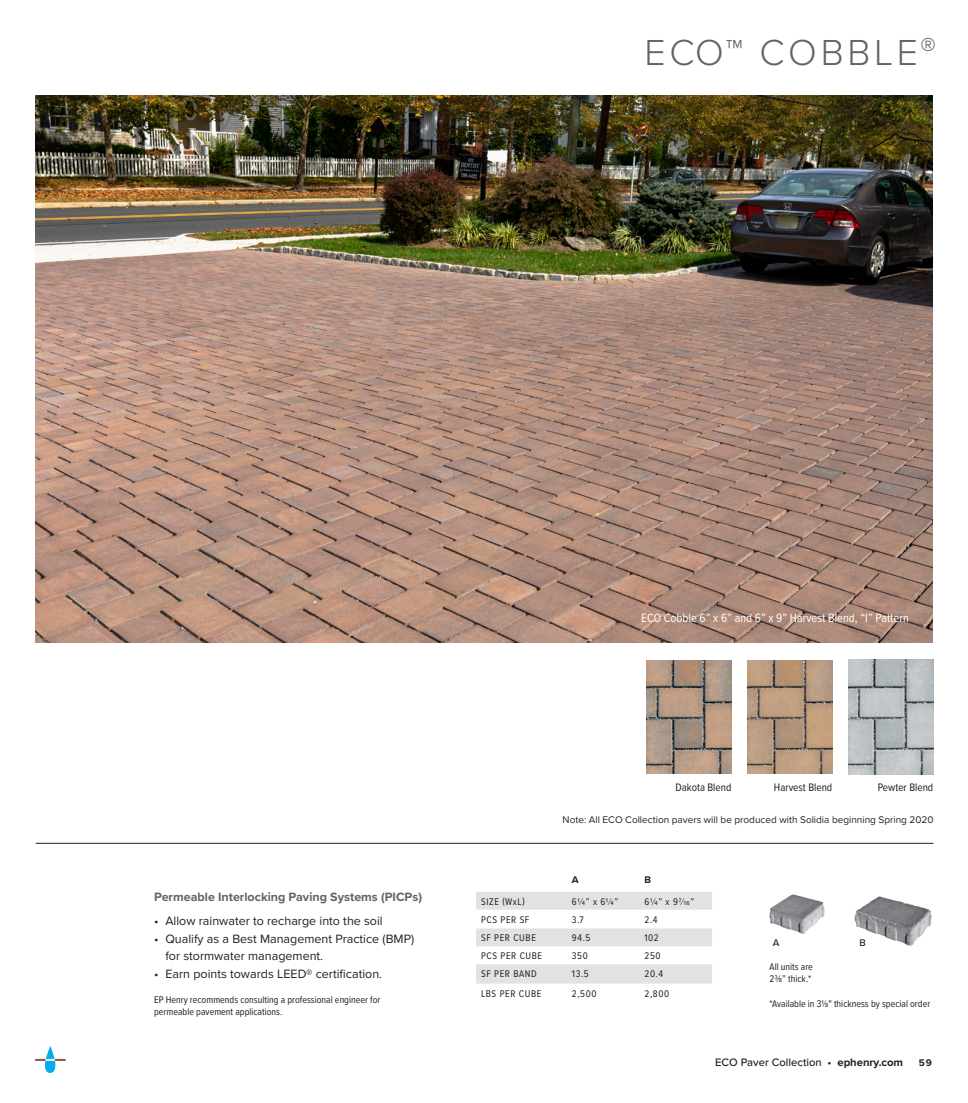
<style>
.page{position:relative;width:968px;height:1103px;background:#fff}
.page>*{position:absolute;margin:0;border:0;box-sizing:border-box;transform-origin:0 0}
.Heading{font:300 37.5px "Proxima Nova";letter-spacing:.1em;color:#636366}
.t1{font:12.5px/17.5px "Proxima Nova";color:#231f20}
.t2{font:12.5px "Proxima Nova Cond";color:#fff}
.small_list_w__bullet{font:700 12.5px "Proxima Nova";color:#636366}
.Paver_Color{font:11.25px "Proxima Nova Cond";color:#231f20}
.t3{font:500 11.25px "Proxima Nova";color:#231f20}
.unit_size_note{font:10px/12px "Proxima Nova Cond";color:#231f20}
.Cube_Info{font:10px "Proxima Nova Cond";letter-spacing:.06em;color:#231f20}
.NOTES_Heading{font:10px "Proxima Nova";color:#231f20}
.Cube_Headings{font:700 10px "Proxima Nova";color:#231f20}
.Cube_Headings-2{font:500 10px "Proxima Nova";color:#231f20}
.s1{font-weight:700}
</style>
<div class="page">
<img style="left:646px;top:660px;width:85px;height:113px">
<svg style="left:476px;top:892px;width:236px;height:91px"></svg>
<img style="left:747px;top:660px;width:85px;height:114px">
<img style="left:848px;top:660px;width:85px;height:114px">
<img style="left:769px;top:894px;width:56px;height:40px">
<img style="left:854px;top:896px;width:78px;height:50px">
<hr style="left:36px;top:843px;width:897px;height:1px;background:#231f20">
<svg style="left:35px;top:1046px;width:31px;height:26px"></svg>
<img style="left:35px;top:96px;width:897px;height:546px">
<p class="Heading" style="left:644px;top:31px;width:293px">ECO™ COBBLE<sup>®</sup></p>
<p class="t2" style="left:641px;top:608px;width:269px">ECO Cobble 6” x 6” and 6” x 9” Harvest Blend, “I” Pattern</p>
<p class="small_list_w__bullet" style="left:154px;top:888px;width:269px">Permeable Interlocking Paving Systems (PICPs)</p>
<p class="t1" style="left:154px;top:911px;width:230px">• Allow rainwater to recharge into the soil</p>
<p class="t1" style="left:165px;top:929px;width:250px;text-indent:-11px">• Qualify as a Best Management Practice (BMP) for stormwater management.</p>
<p class="t1" style="left:154px;top:964px;width:229px">• Earn points towards LEED® certification.</p>
<p class="unit_size_note" style="left:154px;top:992px;width:228px">EP Henry recommends consulting a professional engineer for permeable pavement applications.</p>
<p class="Paver_Color" style="left:675px;top:778px;width:57px">Dakota Blend</p>
<p class="Paver_Color" style="left:774px;top:778px;width:60px">Harvest Blend</p>
<p class="Paver_Color" style="left:877px;top:778px;width:57px">Pewter Blend</p>
<p class="NOTES_Heading" style="left:562px;top:811px;width:372px">Note: All ECO Collection pavers will be produced with Solidia beginning Spring 2020</p>
<p class="Cube_Headings" style="left:572px;top:872px;width:8px">A</p>
<p class="Cube_Headings" style="left:644px;top:872px;width:8px">B</p>
<p class="Cube_Info" style="left:481px;top:894px;width:45px">SIZE (WxL)</p>
<p class="Cube_Info" style="left:572px;top:894px;width:48px">61/4” x 61/4”</p>
<p class="Cube_Info" style="left:644px;top:894px;width:51px">61/4” x 97/16”</p>
<p class="Cube_Info" style="left:481px;top:911px;width:50px">PCS PER SF</p>
<p class="Cube_Info" style="left:572px;top:911px;width:13px">3.7</p>
<p class="Cube_Info" style="left:644px;top:911px;width:14px">2.4</p>
<p class="Cube_Info" style="left:481px;top:930px;width:56px">SF PER CUBE</p>
<p class="Cube_Info" style="left:572px;top:930px;width:20px">94.5</p>
<p class="Cube_Info" style="left:644px;top:930px;width:16px">102</p>
<p class="Cube_Info" style="left:481px;top:948px;width:63px">PCS PER CUBE</p>
<p class="Cube_Info" style="left:572px;top:948px;width:17px">350</p>
<p class="Cube_Info" style="left:644px;top:948px;width:18px">250</p>
<p class="Cube_Info" style="left:481px;top:966px;width:57px">SF PER BAND</p>
<p class="Cube_Info" style="left:572px;top:966px;width:18px">13.5</p>
<p class="Cube_Info" style="left:644px;top:966px;width:20px">20.4</p>
<p class="Cube_Info" style="left:481px;top:985px;width:62px">LBS PER CUBE</p>
<p class="Cube_Info" style="left:572px;top:985px;width:26px">2,500</p>
<p class="Cube_Info" style="left:644px;top:985px;width:26px">2,800</p>
<p class="Cube_Headings-2" style="left:772px;top:936px;width:8px">A</p>
<p class="Cube_Headings-2" style="left:859px;top:936px;width:8px">B</p>
<p class="unit_size_note" style="left:769px;top:960px;width:45px">All units are</p>
<p class="unit_size_note" style="left:769px;top:972px;width:43px">23/8” thick.*</p>
<p class="unit_size_note" style="left:769px;top:997px;width:162px">*Available in 31/8" thickness by special order</p>
<p class="t3" style="left:715px;top:1055px;width:190px">ECO Paver Collection • <span class="s1">ephenry.com</span></p>
<p class="Cube_Headings" style="left:918px;top:1055px;width:15px">59</p>
</div>
